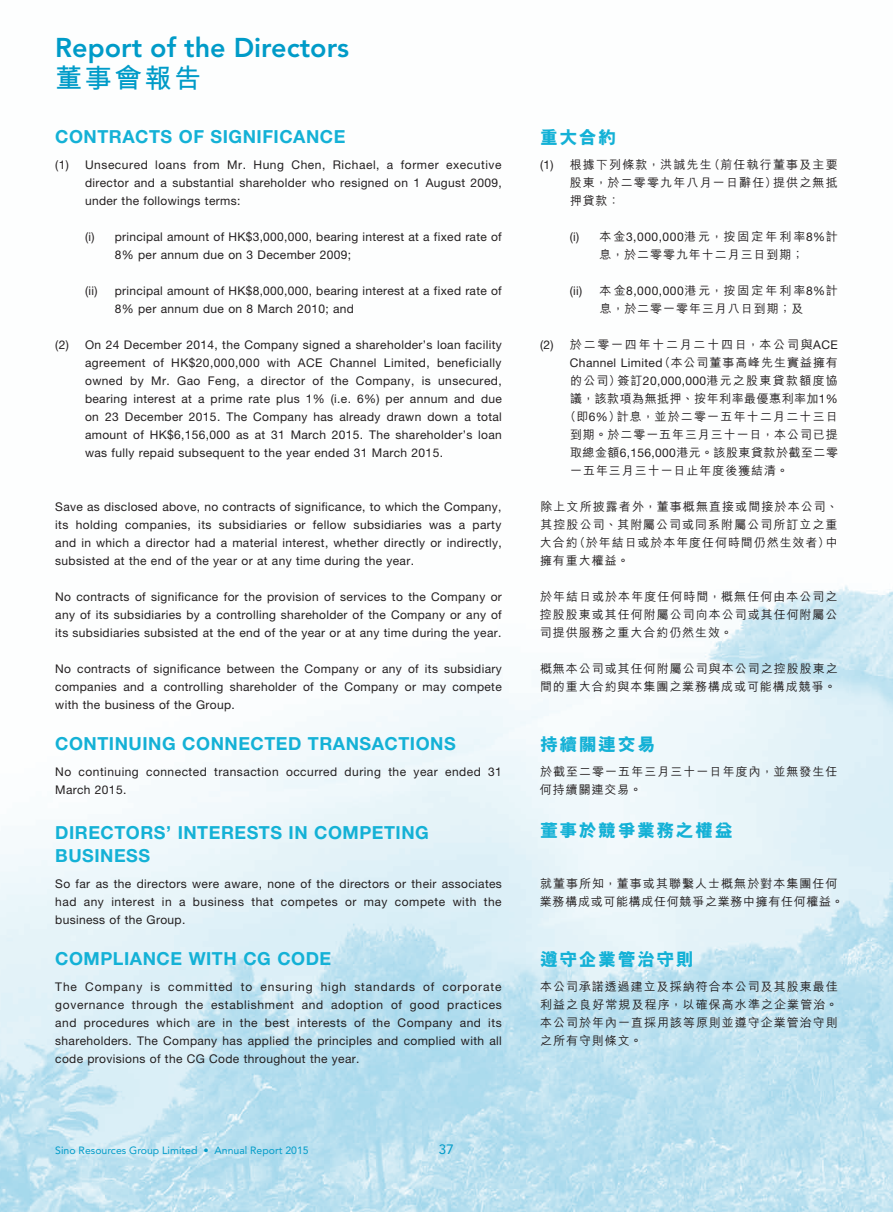
<style>
.page{position:relative;width:893px;height:1212px;background:#fff}
.page>*{position:absolute;margin:0;border:0;box-sizing:border-box;transform-origin:0 0}
.t1{font:800 27px "Avenir LT Std";color:#009bc8}
.t2{font:700 27px "M Hei HK";letter-spacing:.1em;color:#009bc8}
.t3{font:700 18px/22.5px "Helvetica Neue LT Std";letter-spacing:.03em;color:#14b1d6}
.t4{font:800 18px "M Hei HK";letter-spacing:.08em;color:#14b1d6}
.t5{font:13.5px "Avenir LT Std";color:#009bc8}
.t6{font:12px/18px "Helvetica Neue LT Std";letter-spacing:.03em;color:#231f20;text-align:justify}
.t7{font:500 12px/18px "M Hei HK";letter-spacing:.08em;color:#231f20;text-align:justify}
.t8{font:500 12px "M Hei HK";letter-spacing:.04em;color:#231f20}
.t9{font:500 12px/18px "M Hei HK";letter-spacing:.06em;color:#231f20}
.t10{font:500 12px "M Hei HK";letter-spacing:.105em;color:#231f20}
.t11{font:500 12px "M Hei HK";letter-spacing:.145em;color:#231f20}
.t12{font:500 12px "M Hei HK";letter-spacing:.1em;color:#231f20}
.t13{font:10.5px "Avenir LT Std";color:#009bc8}
.s1{font-family:"Helvetica Neue LT Std";font-weight:400}
.s2{font-family:"M Hei HK";font-weight:500}
</style>
<div class="page">
<img style="left:0;top:585px;width:893px;height:627px">
<h1 class="t1" style="left:55px;top:32px;width:295px">Report of the Directors</h1>
<h1 class="t2" style="left:55px;top:59px;width:147px">董事會報告</h1>
<h2 class="t3" style="left:55px;top:124px;width:292px">CONTRACTS OF SIGNIFICANCE</h2>
<p class="t6" style="left:85px;top:155px;width:418px;text-indent:-30px">(1) Unsecured loans from Mr. Hung Chen, Richael, a former executive director and a substantial shareholder who resigned on 1 August 2009, under the followings terms:</p>
<p class="t6" style="left:115px;top:227px;width:389px;text-indent:-30px">(i) principal amount of HK$3,000,000, bearing interest at a fixed rate of<br>8% per annum due on 3 December 2009;</p>
<p class="t6" style="left:115px;top:281px;width:389px;text-indent:-30px">(ii) principal amount of HK$8,000,000, bearing interest at a fixed rate of<br>8% per annum due on 8 March 2010; and</p>
<p class="t6" style="left:85px;top:335px;width:418px;text-indent:-30px">(2) On 24 December 2014, the Company signed a shareholder’s loan facility agreement of HK$20,000,000 with ACE Channel Limited, beneficially owned by Mr. Gao Feng, a director of the Company, is unsecured, bearing interest at a prime rate plus 1% (i.e. 6%) per annum and due on 23 December 2015. The Company has already drawn down a total amount of HK$6,156,000 as at 31 March 2015. The shareholder’s loan was fully repaid subsequent to the year ended 31 March 2015.</p>
<p class="t6" style="left:55px;top:497px;width:448px">Save as disclosed above, no contracts of significance, to which the Company, its holding companies, its subsidiaries or fellow subsidiaries was a party and in which a director had a material interest, whether directly or indirectly, subsisted at the end of the year or at any time during the year.</p>
<p class="t6" style="left:55px;top:587px;width:448px">No contracts of significance for the provision of services to the Company or any of its subsidiaries by a controlling shareholder of the Company or any of its subsidiaries subsisted at the end of the year or at any time during the year.</p>
<p class="t6" style="left:55px;top:659px;width:448px">No contracts of significance between the Company or any of its subsidiary companies and a controlling shareholder of the Company or may compete with the business of the Group.</p>
<h2 class="t3" style="left:55px;top:731px;width:402px">CONTINUING CONNECTED TRANSACTIONS</h2>
<p class="t6" style="left:55px;top:762px;width:448px">No continuing connected transaction occurred during the year ended 31<br>March 2015.</p>
<h2 class="t3" style="left:55px;top:821px;width:375px">DIRECTORS’ INTERESTS IN COMPETING<br>BUSINESS</h2>
<p class="t6" style="left:55px;top:874px;width:448px">So far as the directors were aware, none of the directors or their associates had any interest in a business that competes or may compete with the business of the Group.</p>
<h2 class="t3" style="left:55px;top:946px;width:277px">COMPLIANCE WITH CG CODE</h2>
<p class="t6" style="left:55px;top:977px;width:448px">The Company is committed to ensuring high standards of corporate governance through the establishment and adoption of good practices and procedures which are in the best interests of the Company and its shareholders. The Company has applied the principles and complied with all code provisions of the CG Code throughout the year.</p>
<p class="t13" style="left:55px;top:1144px;width:255px">Sino Resources Group Limited • Annual Report 2015</p>
<p class="t5" style="left:439px;top:1141px;width:17px">37</p>
<h2 class="t4" style="left:540px;top:125px;width:78px">重大合約</h2>
<p class="t7" style="left:570px;top:155px;width:269px;text-indent:-30px"><span class="s1">(1)</span> 根據下列條款，洪誠先生（前任執行董事及主要股東，於二零零九年八月一日辭任）提供之無抵押貸款：</p>
<p class="t6" style="left:570px;top:228px;width:269px">(i) <span class="s2">本金</span>3,000,000<span class="s2">港元，按固定年利率</span>8%<span class="s2">計</span></p>
<p class="t7" style="left:600px;top:245px;width:206px">息，於二零零九年十二月三日到期；</p>
<p class="t6" style="left:570px;top:282px;width:269px">(ii) <span class="s2">本金</span>8,000,000<span class="s2">港元，按固定年利率</span>8%<span class="s2">計</span></p>
<p class="t7" style="left:600px;top:299px;width:205px">息，於二零一零年三月八日到期；及</p>
<p class="t11" style="left:540px;top:336px;width:299px"><span class="s1">(2)</span> 於二零一四年十二月二十四日，本公司與<span class="s1">ACE</span></p>
<p class="t6" style="left:570px;top:354px;width:269px">Channel Limited<span class="s2">（本公司董事高峰先生實益擁有</span></p>
<p class="t10" style="left:570px;top:372px;width:269px">的公司）簽訂<span class="s1">20,000,000</span>港元之股東貸款額度協</p>
<p class="t8" style="left:570px;top:390px;width:269px">議，該款項為無抵押、按年利率最優惠利率加<span class="s1">1%</span></p>
<p class="t12" style="left:564px;top:408px;width:275px">（即<span class="s1">6%</span>）計息，並於二零一五年十二月二十三日</p>
<p class="t7" style="left:570px;top:425px;width:269px">到期。於二零一五年三月三十一日，本公司已提</p>
<p class="t8" style="left:570px;top:444px;width:269px">取總金額<span class="s1">6,156,000</span>港元。該股東貸款於截至二零</p>
<p class="t7" style="left:570px;top:461px;width:220px">一五年三月三十一日止年度後獲結清。</p>
<p class="t7" style="left:540px;top:497px;width:300px">除上文所披露者外，董事概無直接或間接於本公司、其控股公司、其附屬公司或同系附屬公司所訂立之重大合約（於年結日或於本年度任何時間仍然生效者）中擁有重大權益。</p>
<p class="t7" style="left:540px;top:587px;width:299px">於年結日或於本年度任何時間，概無任何由本公司之控股股東或其任何附屬公司向本公司或其任何附屬公司提供服務之重大合約仍然生效。</p>
<p class="t7" style="left:540px;top:659px;width:299px">概無本公司或其任何附屬公司與本公司之控股股東之間的重大合約與本集團之業務構成或可能構成競爭。</p>
<h2 class="t4" style="left:540px;top:732px;width:117px">持續關連交易</h2>
<p class="t7" style="left:540px;top:762px;width:299px">於截至二零一五年三月三十一日年度內，並無發生任何持續關連交易。</p>
<h2 class="t4" style="left:540px;top:818px;width:194px">董事於競爭業務之權益</h2>
<p class="t9" style="left:540px;top:874px;width:305px">就董事所知，董事或其聯繫人士概無於對本集團任何業務構成或可能構成任何競爭之業務中擁有任何權益。</p>
<h2 class="t4" style="left:540px;top:947px;width:155px">遵守企業管治守則</h2>
<p class="t7" style="left:540px;top:977px;width:299px">本公司承諾透過建立及採納符合本公司及其股東最佳利益之良好常規及程序，以確保高水準之企業管治。本公司於年內一直採用該等原則並遵守企業管治守則之所有守則條文。</p>
</div>
